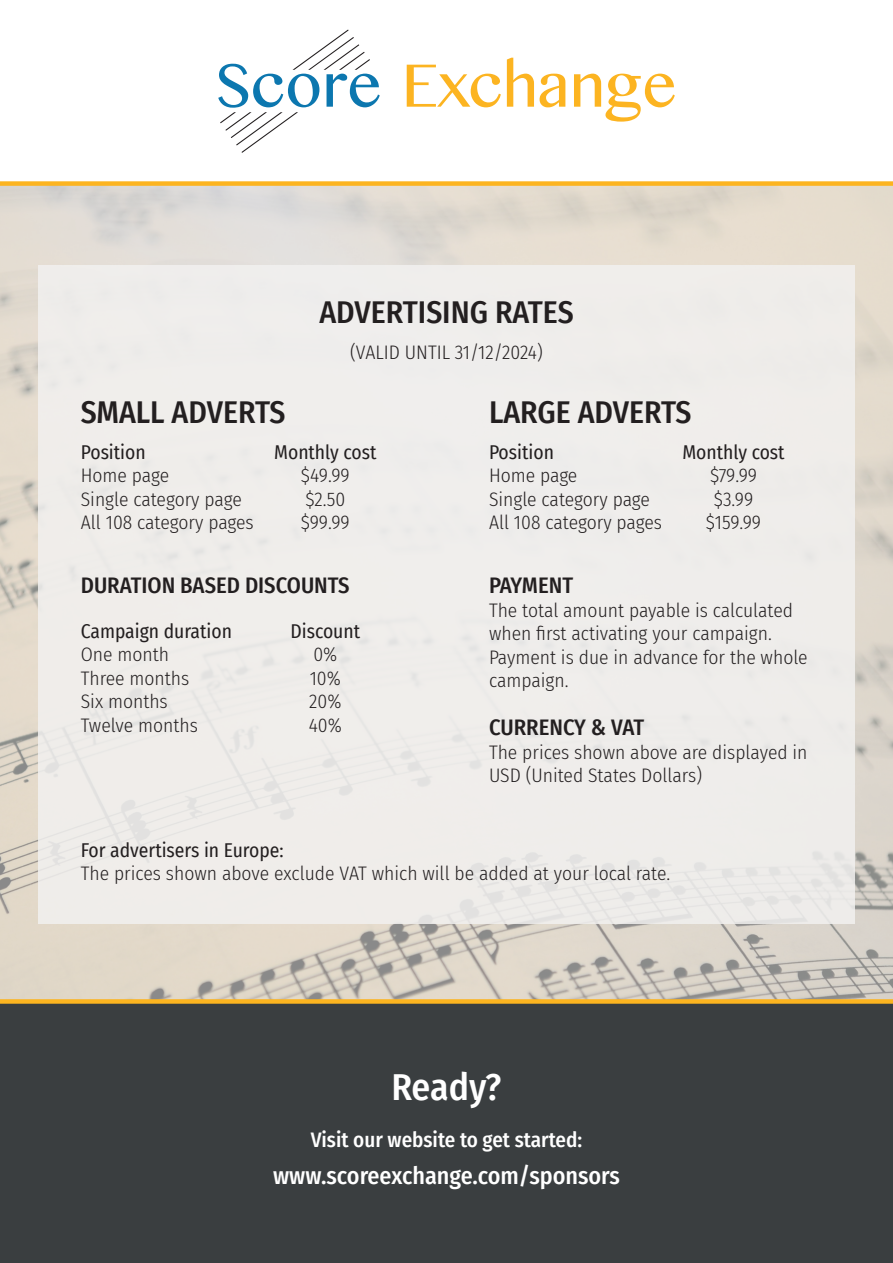
<style>
.page{position:relative;width:893px;height:1263px;background:#fff}
.page>*{position:absolute;margin:0;border:0;box-sizing:border-box;transform-origin:0 0}
.Footer_heading{font:500 37.5px "Fira Sans Condensed";letter-spacing:-.005em;color:#fff}
.Heading_1{font:500 31.5px "Fira Sans Condensed";color:#231f20}
.Heading1__centered{font:500 31.5px "Fira Sans Condensed";color:#231f20}
.Footer_link{font:500 24px "Fira Sans Condensed";color:#fff}
.Heading_2{font:500 22.5px "Fira Sans Condensed";color:#231f20}
.Footer_text{font:500 21px "Fira Sans Condensed";color:#fff}
.Main_text{font:300 19.5px/23.4px "Fira Sans Condensed";color:#231f20}
.Main_text-2{font:19.5px "Fira Sans Condensed";color:#231f20}
.Main_text__centered{font:300 19.5px "Fira Sans Condensed";color:#231f20}
.s1{font-weight:400}
</style>
<div class="page">
<img style="left:0;top:186px;width:893px;height:813px">
<div style="left:0;top:1000px;width:893px;height:263px;background:#3a3e40"></div>
<div style="left:0;top:181px;width:893px;height:5px;background:#fcb420"></div>
<div style="left:0;top:999px;width:893px;height:5px;background:#fcb420"></div>
<svg style="left:218px;top:29px;width:162px;height:124px"></svg>
<svg style="left:407px;top:65px;width:94px;height:42px"></svg>
<svg style="left:507px;top:58px;width:27px;height:49px"></svg>
<svg style="left:540px;top:74px;width:25px;height:33px"></svg>
<svg style="left:574px;top:74px;width:101px;height:48px"></svg>
<div style="left:38px;top:266px;width:817px;height:658px;background:#f2f1f0"></div>
<p class="Heading1__centered" style="left:319px;top:286px;width:256px">ADVERTISING RATES</p>
<p class="Main_text__centered" style="left:350px;top:338px;width:194px">(VALID UNTIL 31/12/2024)</p>
<p class="Heading_1" style="left:81px;top:387px;width:206px">SMALL ADVERTS</p>
<p class="Main_text-2" style="left:81px;top:437px;width:66px">Position</p>
<p class="Main_text-2" style="left:274px;top:437px;width:104px">Monthly cost</p>
<p class="Main_text" style="left:81px;top:464px;width:90px">Home page</p>
<p class="Main_text" style="left:301px;top:464px;width:50px">$49.99</p>
<p class="Main_text" style="left:81px;top:487px;width:163px">Single category page</p>
<p class="Main_text" style="left:305px;top:487px;width:41px">$2.50</p>
<p class="Main_text" style="left:81px;top:511px;width:175px">All 108 category pages</p>
<p class="Main_text" style="left:301px;top:511px;width:50px">$99.99</p>
<p class="Heading_2" style="left:81px;top:568px;width:270px">DURATION BASED DISCOUNTS</p>
<p class="Main_text-2" style="left:81px;top:617px;width:153px">Campaign duration</p>
<p class="Main_text-2" style="left:290px;top:617px;width:71px">Discount</p>
<p class="Main_text" style="left:81px;top:643px;width:90px">One month</p>
<p class="Main_text" style="left:313px;top:643px;width:25px">0%</p>
<p class="Main_text" style="left:81px;top:666px;width:110px">Three months</p>
<p class="Main_text" style="left:310px;top:666px;width:33px">10%</p>
<p class="Main_text" style="left:81px;top:690px;width:89px">Six months</p>
<p class="Main_text" style="left:309px;top:690px;width:34px">20%</p>
<p class="Main_text" style="left:81px;top:713px;width:119px">Twelve months</p>
<p class="Main_text" style="left:309px;top:713px;width:35px">40%</p>
<p class="Heading_1" style="left:489px;top:387px;width:204px">LARGE ADVERTS</p>
<p class="Main_text-2" style="left:489px;top:437px;width:66px">Position</p>
<p class="Main_text-2" style="left:682px;top:437px;width:104px">Monthly cost</p>
<p class="Main_text" style="left:489px;top:464px;width:90px">Home page</p>
<p class="Main_text" style="left:710px;top:464px;width:48px">$79.99</p>
<p class="Main_text" style="left:489px;top:487px;width:163px">Single category page</p>
<p class="Main_text" style="left:714px;top:487px;width:41px">$3.99</p>
<p class="Main_text" style="left:489px;top:511px;width:175px">All 108 category pages</p>
<p class="Main_text" style="left:706px;top:511px;width:57px">$159.99</p>
<p class="Heading_2" style="left:489px;top:568px;width:86px">PAYMENT</p>
<p class="Main_text" style="left:489px;top:598px;width:320px">The total amount payable is calculated when first activating your campaign.<br>Payment is due in advance for the whole campaign.</p>
<p class="Heading_2" style="left:489px;top:709px;width:157px">CURRENCY &amp; VAT</p>
<p class="Main_text" style="left:489px;top:740px;width:320px">The prices shown above are displayed in<br>USD (United States Dollars)</p>
<p class="Main_text" style="left:81px;top:838px;width:591px"><span class="s1">For advertisers in Europe:<br></span>The prices shown above exclude VAT which will be added at your local rate.</p>
<p class="Footer_heading" style="left:391px;top:1057px;width:112px">Ready?</p>
<p class="Footer_text" style="left:311px;top:1122px;width:273px">Visit our website to get started:</p>
<p class="Footer_link" style="left:273px;top:1156px;width:348px">www.scoreexchange.com/sponsors</p>
</div>
